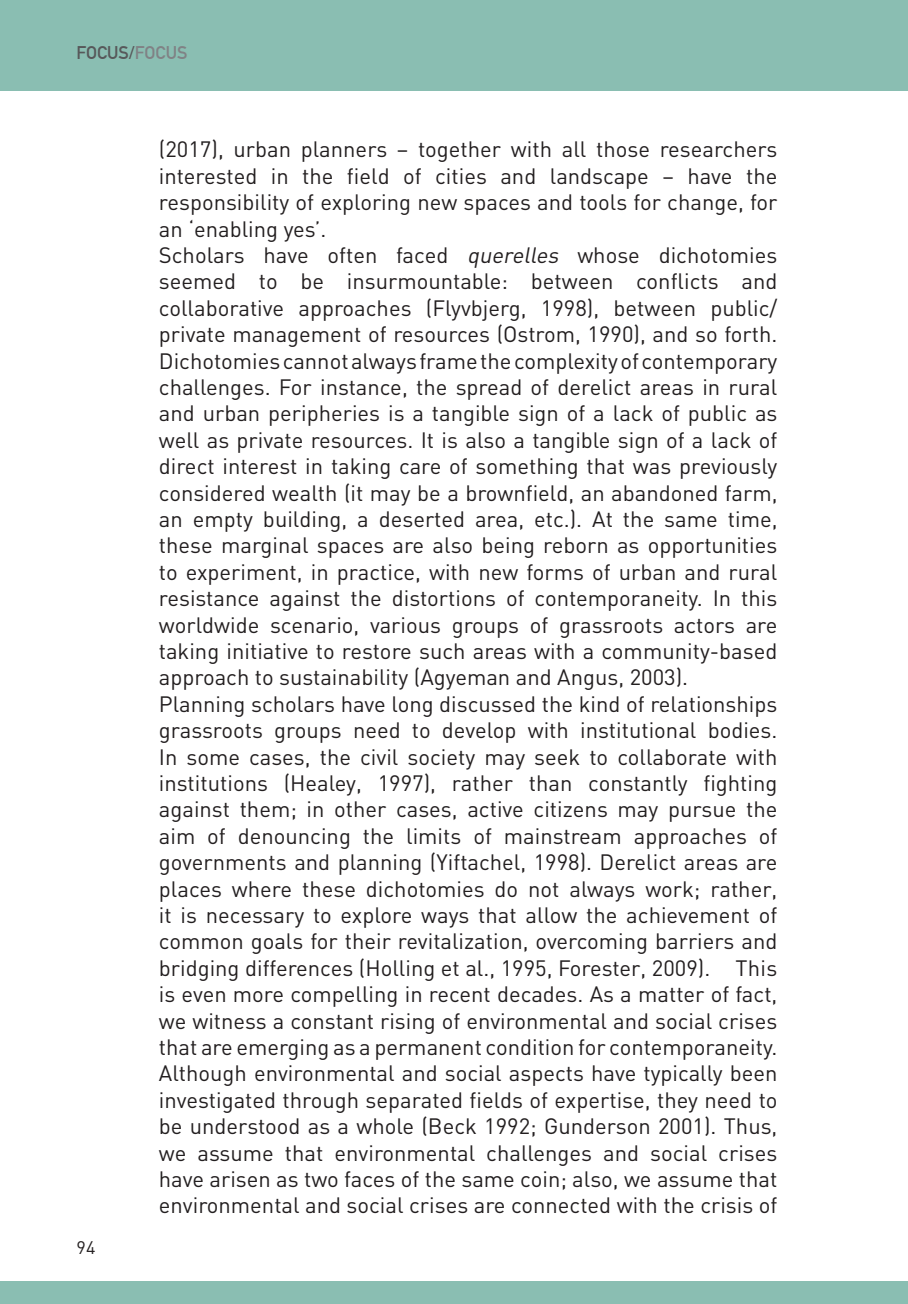
<style>
.page{position:relative;width:908px;height:1304px;background:#fff}
.page>*{position:absolute;margin:0;border:0;box-sizing:border-box;transform-origin:0 0}
.t1{font:22px/26.4px "DIN";color:#231f20;text-align:justify}
.t2{font:700 18px "DIN Alternate";color:#57585a}
.t3{font:18px "DIN";color:#231f20}
.s1{color:#808285}
.s2{font-style:italic}
</style>
<div class="page">
<div style="left:0;top:0;width:907px;height:90px;background:#8abeb2"></div>
<div style="left:0;top:1281px;width:907px;height:23px;background:#8abeb2"></div>
<p class="t2" style="left:77px;top:39px;width:112px">FOCUS/<span class="s1">FOCUS</span></p>
<p class="t3" style="left:77px;top:1237px;width:20px">94</p>
<p class="t1" style="left:159px;top:136px;width:619px">(2017), urban planners – together with all those researchers interested in the field of cities and landscape – have the responsibility of exploring new spaces and tools for change, for an ‘enabling yes’.</p>
<p class="t1" style="left:159px;top:241px;width:620px">Scholars have often faced <span class="s2">querelles</span> whose dichotomies seemed to be insurmountable: between conflicts and collaborative approaches (Flyvbjerg, 1998), between public/ private management of resources (Ostrom, 1990), and so forth.<br>Dichotomies cannot always frame the complexity of contemporary challenges. For instance, the spread of derelict areas in rural and urban peripheries is a tangible sign of a lack of public as well as private resources. It is also a tangible sign of a lack of direct interest in taking care of something that was previously considered wealth (it may be a brownfield, an abandoned farm, an empty building, a deserted area, etc.). At the same time, these marginal spaces are also being reborn as opportunities to experiment, in practice, with new forms of urban and rural resistance against the distortions of contemporaneity. In this worldwide scenario, various groups of grassroots actors are taking initiative to restore such areas with a community-based approach to sustainability (Agyeman and Angus, 2003).</p>
<p class="t1" style="left:159px;top:690px;width:620px">Planning scholars have long discussed the kind of relationships grassroots groups need to develop with institutional bodies.<br>In some cases, the civil society may seek to collaborate with institutions (Healey, 1997), rather than constantly fighting against them; in other cases, active citizens may pursue the aim of denouncing the limits of mainstream approaches of governments and planning (Yiftachel, 1998). Derelict areas are places where these dichotomies do not always work; rather, it is necessary to explore ways that allow the achievement of common goals for their revitalization, overcoming barriers and bridging differences (Holling et al., 1995, Forester, 2009). This is even more compelling in recent decades. As a matter of fact, we witness a constant rising of environmental and social crises that are emerging as a permanent condition for contemporaneity.<br>Although environmental and social aspects have typically been investigated through separated fields of expertise, they need to be understood as a whole (Beck 1992; Gunderson 2001). Thus, we assume that environmental challenges and social crises have arisen as two faces of the same coin; also, we assume that environmental and social crises are connected with the crisis of</p>
</div>
